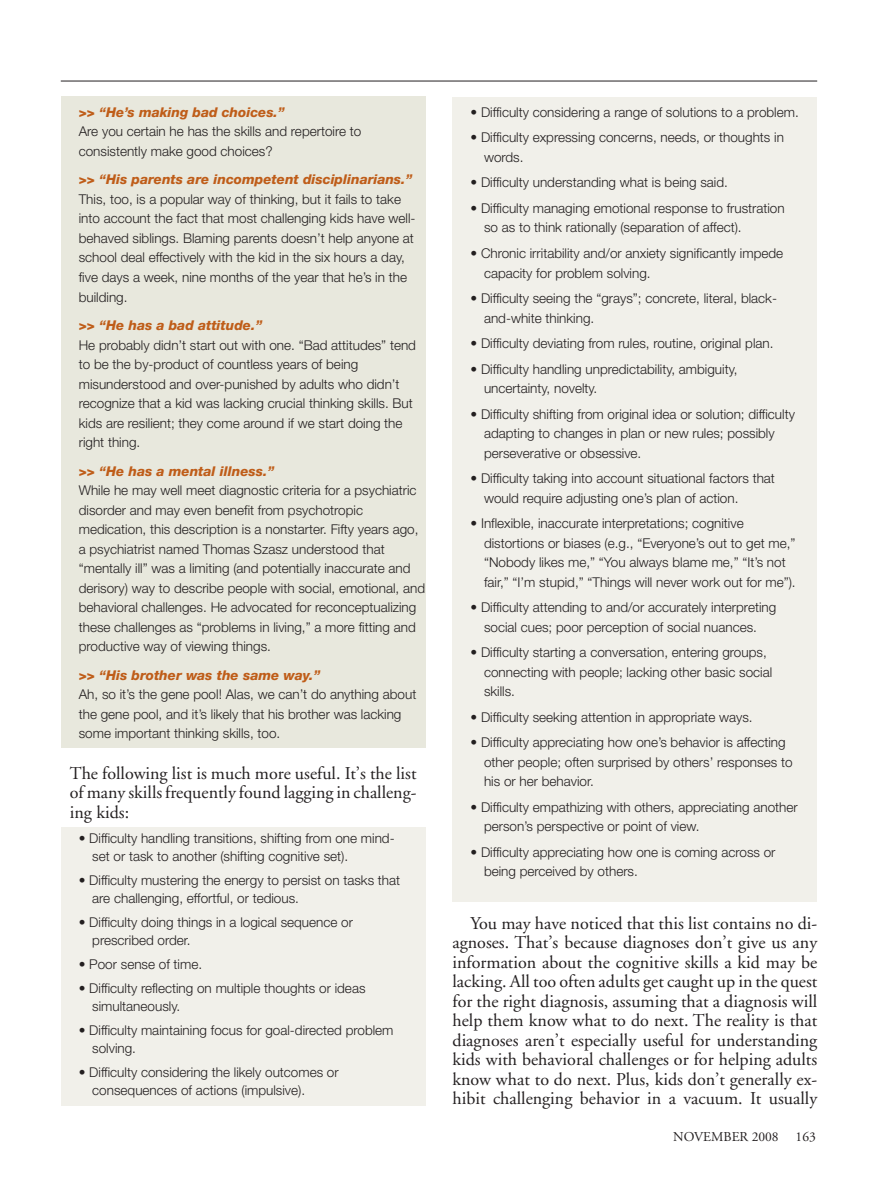
<style>
.page{position:relative;width:878px;height:1202px;background:#fff}
.page>*{position:absolute;margin:0;border:0;box-sizing:border-box;transform-origin:0 0}
.t1{font:18px/19.5px "Adobe Garamond";color:#231f20;text-align:justify}
.t2{font:300 13.5px/19.5px "Helvetica Neue";color:#231f20}
.t3{font:13.5px "Adobe Garamond";color:#231f20}
.s1{font-weight:800;color:#bf5d19}
.s2{font-weight:800;font-style:italic;color:#bf5d19}
</style>
<div class="page">
<div style="left:61px;top:97px;width:364px;height:651px;background:#e8e8dd"></div>
<div style="left:61px;top:826px;width:364px;height:279px;background:#f1f0ea"></div>
<div style="left:452px;top:97px;width:365px;height:804px;background:#f1f0ea"></div>
<hr style="left:61px;top:81px;width:756px;height:1px;background:#231f20">
<p class="t2" style="left:79px;top:104px;width:284px"><span class="s1">&gt;&gt;</span> <span class="s2">“He’s making bad choices.”<br></span>Are you certain he has the skills and repertoire to consistently make good choices?</p>
<p class="t2" style="left:79px;top:171px;width:338px"><span class="s1">&gt;&gt;</span> <span class="s2">“His parents are incompetent disciplinarians.” </span>This, too, is a popular way of thinking, but it fails to take into account the fact that most challenging kids have well&shy;behaved siblings. Blaming parents doesn’t help anyone at school deal effectively with the kid in the six hours a day, five days a week, nine months of the year that he’s in the building.</p>
<p class="t2" style="left:79px;top:317px;width:339px"><span class="s1">&gt;&gt;</span> <span class="s2">“He has a bad attitude.”<br></span>He probably didn’t start out with one. “Bad attitudes” tend to be the by-product of countless years of being misunderstood and over-punished by adults who didn’t recognize that a kid was lacking crucial thinking skills. But kids are resilient; they come around if we start doing the right thing.</p>
<p class="t2" style="left:79px;top:462px;width:348px"><span class="s1">&gt;&gt;</span> <span class="s2">“He has a mental illness.”<br></span>While he may well meet diagnostic criteria for a psychiatric disorder and may even benefit from psychotropic medication, this description is a nonstarter. Fifty years ago, a psychiatrist named Thomas Szasz understood that “mentally ill” was a limiting (and potentially inaccurate and derisory) way to describe people with social, emotional, and behavioral challenges. He advocated for reconceptualizing these challenges as “problems in living,” a more fitting and productive way of viewing things.</p>
<p class="t2" style="left:79px;top:666px;width:339px"><span class="s1">&gt;&gt;</span> <span class="s2">“His brother was the same way.”<br></span>Ah, so it’s the gene pool! Alas, we can’t do anything about the gene pool, and it’s likely that his brother was lacking some important thinking skills, too.</p>
<h1 class="t1" style="left:70px;top:764px;width:348px">The following list is much more useful. It’s the list of many skills frequently found lagging in challeng&shy;ing kids:</h1>
<p class="t2" style="left:92px;top:830px;width:304px;line-height:18px;text-indent:-14px">• Difficulty handling transitions, shifting from one mind&shy;set or task to another (shifting cognitive set).</p>
<p class="t2" style="left:92px;top:872px;width:309px;line-height:18px;text-indent:-14px">• Difficulty mustering the energy to persist on tasks that are challenging, effortful, or tedious.</p>
<p class="t2" style="left:92px;top:914px;width:262px;line-height:18px;text-indent:-14px">• Difficulty doing things in a logical sequence or prescribed order.</p>
<p class="t2" style="left:79px;top:956px;width:125px">• Poor sense of time.</p>
<p class="t2" style="left:92px;top:980px;width:275px;line-height:18px;text-indent:-14px">• Difficulty reflecting on multiple thoughts or ideas simultaneously.</p>
<p class="t2" style="left:92px;top:1022px;width:303px;line-height:18px;text-indent:-14px">• Difficulty maintaining focus for goal-directed problem solving.</p>
<p class="t2" style="left:92px;top:1064px;width:248px;line-height:18px;text-indent:-14px">• Difficulty considering the likely outcomes or consequences of actions (impulsive).</p>
<p class="t2" style="left:470px;top:104px;width:330px">• Difficulty considering a range of solutions to a problem.</p>
<p class="t2" style="left:484px;top:129px;width:301px;text-indent:-14px">• Difficulty expressing concerns, needs, or thoughts in words.</p>
<p class="t2" style="left:470px;top:174px;width:259px">• Difficulty understanding what is being said.</p>
<p class="t2" style="left:484px;top:200px;width:302px;text-indent:-14px">• Difficulty managing emotional response to frustration so as to think rationally (separation of affect).</p>
<p class="t2" style="left:484px;top:245px;width:301px;text-indent:-14px">• Chronic irritability and/or anxiety significantly impede capacity for problem solving.</p>
<p class="t2" style="left:484px;top:290px;width:294px;text-indent:-14px">• Difficulty seeing the “grays”; concrete, literal, black&shy;and-white thinking.</p>
<p class="t2" style="left:470px;top:335px;width:304px">• Difficulty deviating from rules, routine, original plan.</p>
<p class="t2" style="left:484px;top:360px;width:255px;text-indent:-14px">• Difficulty handling unpredictability, ambiguity, uncertainty, novelty.</p>
<p class="t2" style="left:484px;top:405px;width:312px;text-indent:-14px">• Difficulty shifting from original idea or solution; difficulty adapting to changes in plan or new rules; possibly perseverative or obsessive.</p>
<p class="t2" style="left:484px;top:470px;width:292px;text-indent:-14px">• Difficulty taking into account situational factors that would require adjusting one’s plan of action.</p>
<p class="t2" style="left:484px;top:515px;width:313px;text-indent:-14px">• Inflexible, inaccurate interpretations; cognitive distortions or biases (e.g., “Everyone’s out to get me,” “Nobody likes me,” “You always blame me,” “It’s not fair,” “I’m stupid,” “Things will never work out for me”).</p>
<p class="t2" style="left:470px;top:599px;width:307px;text-align:center">• Difficulty attending to and/or accurately interpreting social cues; poor perception of social nuances.</p>
<p class="t2" style="left:484px;top:644px;width:290px;text-indent:-14px">• Difficulty starting a conversation, entering groups, connecting with people; lacking other basic social skills.</p>
<p class="t2" style="left:470px;top:708px;width:284px">• Difficulty seeking attention in appropriate ways.</p>
<p class="t2" style="left:484px;top:734px;width:310px;text-indent:-13px">• Difficulty appreciating how one’s behavior is affecting other people; often surprised by others’ responses to his or her behavior.</p>
<p class="t2" style="left:484px;top:798px;width:315px;text-indent:-14px">• Difficulty empathizing with others, appreciating another person’s perspective or point of view.</p>
<p class="t2" style="left:484px;top:843px;width:293px;text-indent:-14px">• Difficulty appreciating how one is coming across or being perceived by others.</p>
<p class="t1" style="left:452px;top:914px;width:366px;text-indent:18px">You may have noticed that this list contains no di&shy;agnoses. That’s because diagnoses don’t give us any information about the cognitive skills a kid may be lacking. All too often adults get caught up in the quest for the right diagnosis, assuming that a diagnosis will help them know what to do next. The reality is that diagnoses aren’t especially useful for understanding kids with behavioral challenges or for helping adults know what to do next. Plus, kids don’t generally ex&shy;hibit challenging behavior in a vacuum. It usually</p>
<p class="t3" style="left:673px;top:1131px;width:107px">NOVEMBER 2008</p>
<p class="t3" style="left:795px;top:1131px;width:22px">163</p>
</div>
